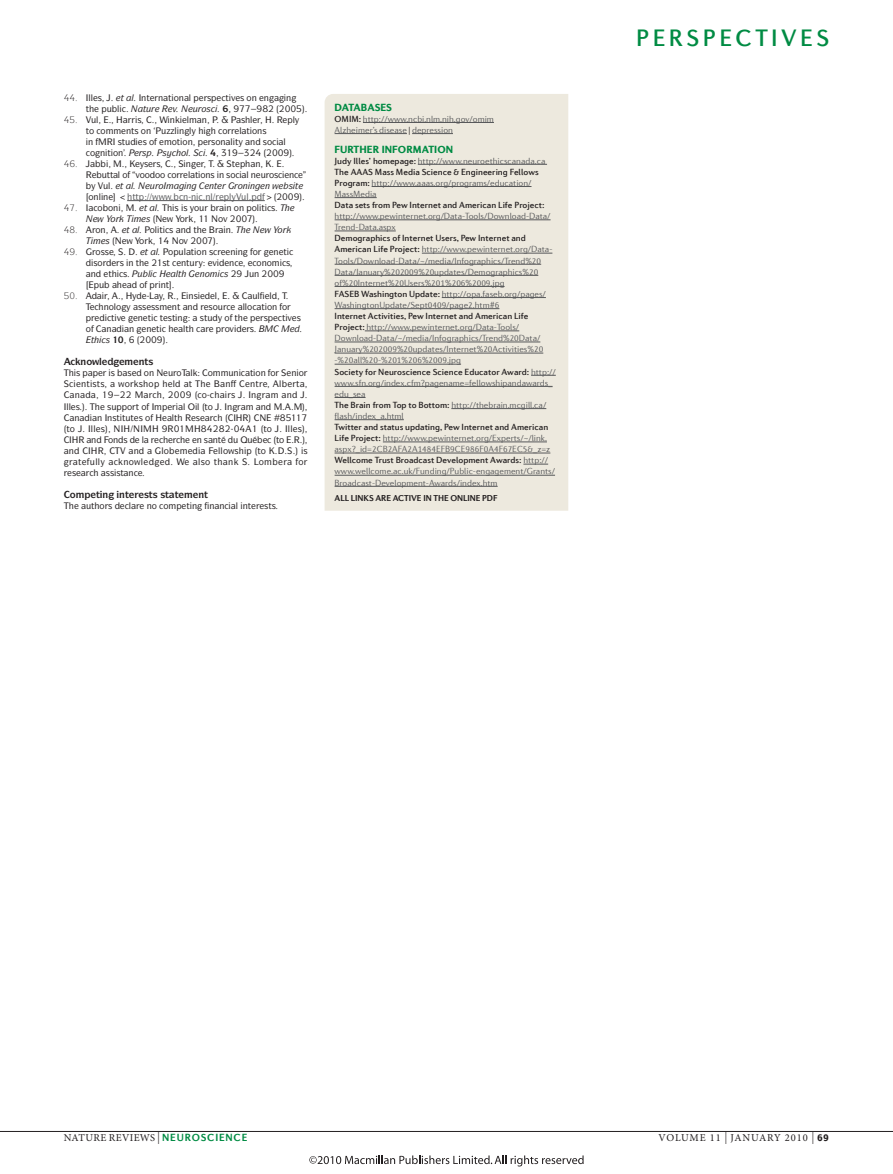
<style>
.page{position:relative;width:893px;height:1174px;background:#fff}
.page>*{position:absolute;margin:0;border:0;box-sizing:border-box;transform-origin:0 0}
.t1{font:500 24px "Diverda Sans Com";letter-spacing:.14em;color:#008b43}
.t2{font:900 10.5px "Diverda Sans Com";letter-spacing:.005em;color:#008b43}
.t3{font:10.5px "Minion Pro";letter-spacing:.03em;color:#231f20}
.t4{font:10.5px "Minion Pro";letter-spacing:.085em;color:#231f20}
.t5{font:700 9.75px "ITC Symbol Std";color:#231f20}
.t6{font:300 9px/11.1px "Diverda Sans Com";color:#57585a}
.t7{font:500 9px "ITC Symbol Std";color:#231f20}
.t8{font:500 9px "Diverda Sans Com";color:#231f20}
.t9{font:italic 500 9px "ITC Symbol Std";color:#231f20}
.t10{font:500 9px "ITC Symbol Std";color:#57585a}
.t11{font:9px "ITC Symbol Std";color:#231f20}
.t12{font:700 8.7px "Diverda Sans Com";letter-spacing:-.01em;color:#231f20}
.s1{font-weight:500;color:#231f20}
.s2{color:#231f20}
.s3{font-size:12px}
.s4{font-family:"Diverda Sans Com";font-weight:700;color:#008b43}
.s5{font-family:"Diverda Sans Com";font-weight:900}
</style>
<div class="page">
<hr style="left:0;top:1131px;width:893px;height:1px;background:#231f20">
<div style="left:325px;top:94px;width:243px;height:417px;background:#ede9de"></div>
<hr style="left:363px;top:122px;width:131px;height:1px;background:#57585a">
<hr style="left:335px;top:133px;width:72px;height:1px;background:#57585a">
<hr style="left:412px;top:133px;width:41px;height:1px;background:#57585a">
<hr style="left:418px;top:164px;width:129px;height:1px;background:#57585a">
<hr style="left:372px;top:186px;width:159px;height:1px;background:#57585a">
<hr style="left:335px;top:197px;width:42px;height:1px;background:#57585a">
<hr style="left:335px;top:219px;width:216px;height:1px;background:#57585a">
<hr style="left:335px;top:231px;width:61px;height:1px;background:#57585a">
<hr style="left:422px;top:253px;width:130px;height:1px;background:#57585a">
<hr style="left:335px;top:264px;width:206px;height:1px;background:#57585a">
<hr style="left:335px;top:275px;width:203px;height:1px;background:#57585a">
<hr style="left:335px;top:286px;width:170px;height:1px;background:#57585a">
<hr style="left:442px;top:297px;width:104px;height:1px;background:#57585a">
<hr style="left:335px;top:308px;width:164px;height:1px;background:#57585a">
<hr style="left:365px;top:330px;width:154px;height:1px;background:#57585a">
<hr style="left:335px;top:342px;width:205px;height:1px;background:#57585a">
<hr style="left:335px;top:353px;width:208px;height:1px;background:#57585a">
<hr style="left:335px;top:364px;width:126px;height:1px;background:#57585a">
<svg style="left:531px;top:375px;width:25px;height:1px"></svg>
<hr style="left:335px;top:386px;width:218px;height:1px;background:#57585a">
<hr style="left:335px;top:397px;width:31px;height:1px;background:#57585a">
<hr style="left:451px;top:408px;width:95px;height:1px;background:#57585a">
<hr style="left:335px;top:419px;width:69px;height:1px;background:#57585a">
<hr style="left:383px;top:441px;width:164px;height:1px;background:#57585a">
<hr style="left:335px;top:453px;width:215px;height:1px;background:#57585a">
<svg style="left:523px;top:464px;width:25px;height:1px"></svg>
<hr style="left:335px;top:475px;width:220px;height:1px;background:#57585a">
<hr style="left:335px;top:486px;width:163px;height:1px;background:#57585a">
<svg style="left:309px;top:1155px;width:275px;height:11px"></svg>
<svg style="left:127px;top:200px;width:138px;height:2px"></svg>
<p class="t7" style="left:89px;top:91px;width:15px">●● ▲</p>
<p class="t9" style="left:121px;top:92px;width:72px">▼ ● ■▼ ■▼□■●</p>
<p class="t7" style="left:207px;top:91px;width:63px">▲ ▼❖▲ □■ ■</p>
<p class="t7" style="left:286px;top:91px;width:7px">■</p>
<p class="t7" style="left:86px;top:103px;width:35px">▼ ◆ ●</p>
<p class="t9" style="left:172px;top:103px;width:40px">❖ ◆ □▲</p>
<p class="t11" style="left:64px;top:114px;width:36px">✔ ◆●</p>
<p class="t7" style="left:202px;top:114px;width:7px">■</p>
<p class="t7" style="left:86px;top:125px;width:21px">▼□ □</p>
<p class="t7" style="left:126px;top:125px;width:67px">■▼▲ □■ ◆ ●■ ●</p>
<p class="t7" style="left:222px;top:125px;width:46px">□ ● ▼□■▲</p>
<p class="t7" style="left:88px;top:136px;width:7px">■</p>
<p class="t7" style="left:118px;top:136px;width:14px">▲▼◆</p>
<p class="t7" style="left:172px;top:136px;width:22px">□▼ □■</p>
<p class="t7" style="left:211px;top:136px;width:29px">▲□■ ●▼</p>
<p class="t7" style="left:250px;top:136px;width:24px">■ ▲□</p>
<p class="t7" style="left:284px;top:136px;width:4px">●</p>
<p class="t7" style="left:90px;top:147px;width:35px">□ ■▼□■</p>
<p class="t7" style="left:186px;top:158px;width:7px">■</p>
<p class="t7" style="left:102px;top:169px;width:76px">◆▼▼ ● □ ❖□□ □□ □</p>
<p class="t7" style="left:188px;top:169px;width:108px">● ▼□■▲ ■ ▲□ ● ■ ◆□▲ ■</p>
<p class="t7" style="left:103px;top:180px;width:32px">◆● ▼ ●</p>
<p class="t9" style="left:186px;top:180px;width:32px">■ ■▼</p>
<p class="t9" style="left:238px;top:180px;width:34px">□■■ ■</p>
<p class="t7" style="left:89px;top:191px;width:21px">□■● ■</p>
<p class="t10" style="left:183px;top:191px;width:31px">■■ ■●</p>
<p class="t10" style="left:229px;top:191px;width:21px">● ◆●</p>
<p class="t7" style="left:98px;top:202px;width:22px">□ □■</p>
<p class="t7" style="left:175px;top:202px;width:31px">▲ ▲ □◆</p>
<p class="t7" style="left:226px;top:202px;width:50px">■ □■ □●▼ ▲</p>
<p class="t9" style="left:127px;top:224px;width:72px">▼ ● □●▼ ▲ ■ ▼</p>
<p class="t7" style="left:226px;top:224px;width:7px">■</p>
<p class="t7" style="left:139px;top:235px;width:50px">□ ✔ □❖</p>
<p class="t7" style="left:96px;top:246px;width:15px">□▲▲</p>
<p class="t9" style="left:145px;top:246px;width:70px">▼ ● □ ◆●▼□■ ▲</p>
<p class="t7" style="left:230px;top:246px;width:29px">■■ □</p>
<p class="t7" style="left:120px;top:257px;width:21px">▲ ■ ▼</p>
<p class="t7" style="left:163px;top:257px;width:34px">▲▼ ■▼◆</p>
<p class="t7" style="left:257px;top:257px;width:17px">□■□</p>
<p class="t7" style="left:123px;top:268px;width:60px">▲ ◆● ★ ●▼</p>
<p class="t9" style="left:224px;top:268px;width:37px">▲ ◆■</p>
<p class="t7" style="left:139px;top:279px;width:31px">□ ■▼</p>
<p class="t7" style="left:215px;top:290px;width:4px">●</p>
<p class="t7" style="left:252px;top:290px;width:21px">◆● ●</p>
<p class="t7" style="left:104px;top:301px;width:19px">■□●□</p>
<p class="t7" style="left:138px;top:301px;width:23px">▲▲ ▲▲</p>
<p class="t7" style="left:172px;top:301px;width:22px">■▼ ■</p>
<p class="t7" style="left:209px;top:301px;width:16px">▲□◆</p>
<p class="t7" style="left:243px;top:301px;width:46px">●●□ ▼ □■ □</p>
<p class="t7" style="left:138px;top:312px;width:46px">■▼ ▼▲▼■</p>
<p class="t7" style="left:200px;top:312px;width:14px">▲▼◆</p>
<p class="t7" style="left:264px;top:312px;width:39px">▲ ▼❖▲</p>
<p class="t7" style="left:129px;top:323px;width:32px">■ ■ ▼</p>
<p class="t5" style="left:81px;top:355px;width:23px">■□ ●</p>
<p class="t5" style="left:139px;top:355px;width:16px">■▼▲</p>
<p class="t7" style="left:168px;top:367px;width:26px">◆□ ●</p>
<p class="t7" style="left:208px;top:367px;width:32px">□ ◆■</p>
<p class="t7" style="left:250px;top:367px;width:27px">▼□■ □</p>
<p class="t7" style="left:81px;top:378px;width:25px">■▼ ▲▼▲</p>
<p class="t7" style="left:125px;top:378px;width:31px">□ ▲□</p>
<p class="t7" style="left:225px;top:378px;width:35px">■ ■▼</p>
<p class="t7" style="left:75px;top:389px;width:7px">■</p>
<p class="t7" style="left:287px;top:389px;width:7px">■</p>
<p class="t7" style="left:66px;top:400px;width:15px">●● ▲</p>
<p class="t7" style="left:107px;top:400px;width:41px">▲◆ □▼ □</p>
<p class="t7" style="left:183px;top:400px;width:31px">● ● ▼□</p>
<p class="t7" style="left:227px;top:400px;width:7px">■</p>
<p class="t7" style="left:261px;top:400px;width:7px">■</p>
<p class="t7" style="left:74px;top:411px;width:105px">■ ■ ■▲▼ ▼◆▼ ▲ □ ★ ●▼</p>
<p class="t7" style="left:91px;top:422px;width:16px">●● ▲</p>
<p class="t7" style="left:240px;top:422px;width:34px">✔ ▼□</p>
<p class="t7" style="left:288px;top:422px;width:16px">●● ▲</p>
<p class="t7" style="left:108px;top:433px;width:21px">□■ ▲</p>
<p class="t7" style="left:142px;top:433px;width:4px">●</p>
<p class="t7" style="left:197px;top:433px;width:26px">■ ▲ ■▼</p>
<p class="t7" style="left:134px;top:445px;width:7px">■</p>
<p class="t7" style="left:218px;top:445px;width:22px">●●□ ▲</p>
<p class="t7" style="left:78px;top:456px;width:24px">▼ ◆●●</p>
<p class="t7" style="left:123px;top:456px;width:21px">■□ ●</p>
<p class="t7" style="left:198px;top:456px;width:37px">●▲□ ▼ ■</p>
<p class="t7" style="left:106px;top:467px;width:29px">▲▲▲▼ ■</p>
<p class="t5" style="left:70px;top:488px;width:61px">□ ▼■ ■▼</p>
<p class="t5" style="left:144px;top:488px;width:36px">▲▼▲ ▲▼ ▼</p>
<p class="t7" style="left:86px;top:500px;width:28px">◆▼ □▲</p>
<p class="t7" style="left:129px;top:500px;width:41px">● ■□ □</p>
<p class="t7" style="left:236px;top:500px;width:17px">● ■▼</p>
<p class="t7" style="left:264px;top:500px;width:13px">▲▼▲</p>
<p class="t2" style="left:335px;top:101px;width:59px">DATABASES</p>
<p class="t6" style="left:335px;top:113px;width:161px"><span class="s1">OMiM:</span> http://www.ncbi.nlm.nih.gov/omim<br>Alzheimer’s disease <span class="s2">|</span> depression</p>
<p class="t2" style="left:335px;top:143px;width:120px">FURTHER INFORMATION</p>
<p class="t6" style="left:335px;top:155px;width:212px"><span class="s1">Judy illes’ homepage:</span> http://www.neuroethicscanada.ca <span class="s1">the AAAs Mass Media science &amp; engineering Fellows Program:</span> http://www.aaas.org/programs/education/ MassMedia</p>
<p class="t8" style="left:335px;top:200px;width:212px">Data sets from Pew internet and American Life Project:</p>
<p class="t6" style="left:335px;top:210px;width:217px">http://www.pewinternet.org/Data-Tools/Download-Data/<br>Trend-Data.aspx</p>
<p class="t6" style="left:335px;top:233px;width:219px"><span class="s1">Demographics of internet Users, Pew internet and American Life Project:</span> http://www.pewinternet.org/Data-Tools/Download-Data/~/media/infographics/Trend%20<br>Data/January%202009%20updates/Demographics%20 of%20internet%20Users%201%206%2009.jpg<br><span class="s1">FAseB Washington Update:</span> http://opa.faseb.org/pages/ WashingtonUpdate/sept0409/page2.htm#6</p>
<p class="t6" style="left:335px;top:310px;width:223px"><span class="s1">internet Activities, Pew internet and American Life Project:</span> http://www.pewinternet.org/Data-Tools/ Download-Data/~/media/infographics/Trend%20Data/ January%202009%20updates/internet%20Activities%20 -%20all%20-%201%206%2009.jpg<br><span class="s1">society for Neuroscience science educator Award:</span> http:// www.sfn.org/index.cfm?pagename=fellowshipandawards_ edu_sea<br><span class="s1">the Brain from top to Bottom:</span> http://thebrain.mcgill.ca/ flash/index_a.html</p>
<p class="t6" style="left:335px;top:421px;width:222px"><span class="s1">twitter and status updating, Pew internet and American Life Project:</span> http://www.pewinternet.org/experts/~/link. aspx?_id=2CB2AFA2A1484eFB9Ce986F0A4F67eC5&amp;_z=z <span class="s1">Wellcome trust Broadcast Development Awards:</span> http:// www.wellcome.ac.uk/Funding/Public-engagement/Grants/ Broadcast-Development-Awards/index.htm</p>
<p class="t12" style="left:335px;top:493px;width:164px">ALL LINKS ARE ACTIVE IN THE ONLINE PDF</p>
<h1 class="t1" style="left:636px;top:24px;width:195px">PersPectives</h1>
<p class="t3" style="left:64px;top:1130px;width:185px">NATURE REVIEWS <span class="s3">|</span> <span class="s4">NEUROSCIENCE</span></p>
<p class="t4" style="left:658px;top:1130px;width:172px">VOLUME 11 <span class="s3">|</span> JANUARY 2010 <span class="s3">|</span> <span class="s5">69</span></p>
</div>
